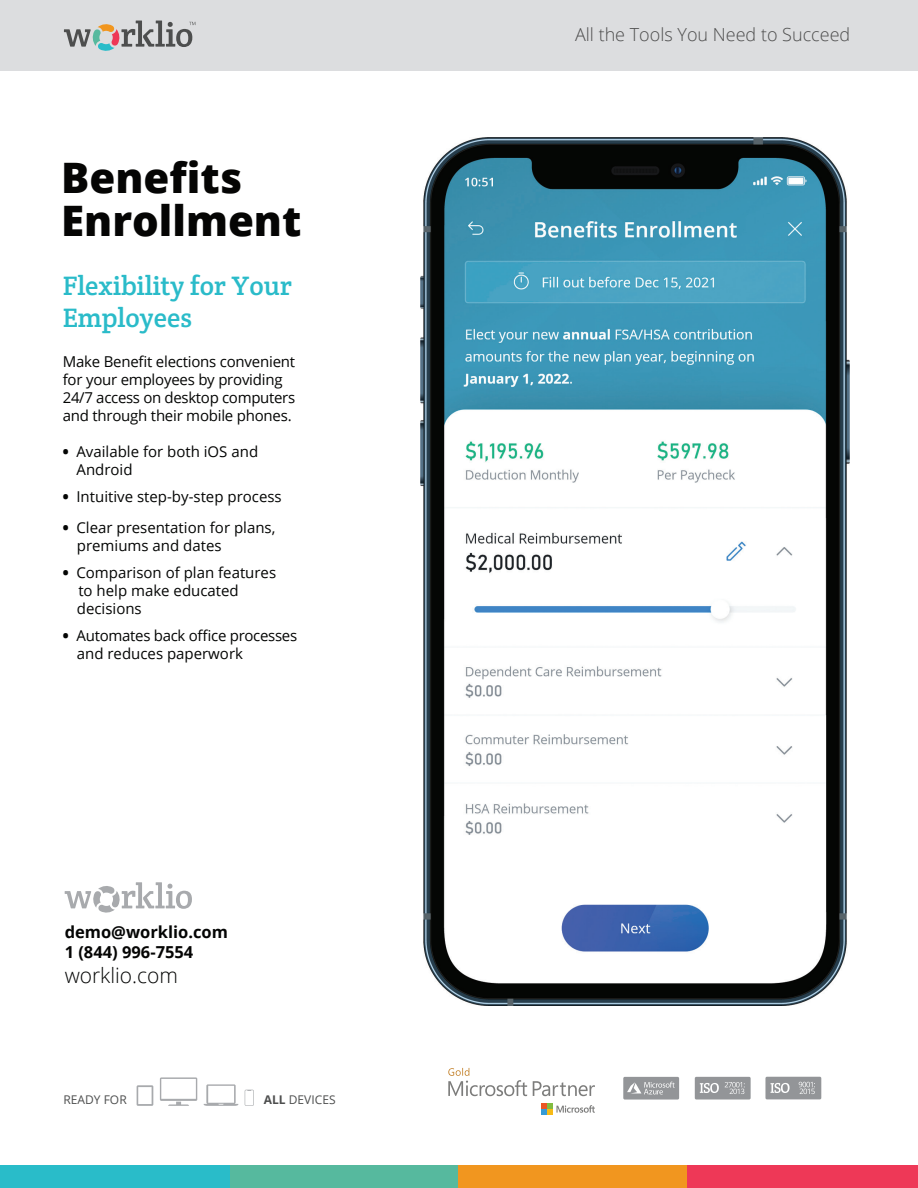
<style>
.page{position:relative;width:918px;height:1188px;background:#fff}
.page>*{position:absolute;margin:0;border:0;box-sizing:border-box;transform-origin:0 0}
.t1{font:800 42px/43.5px "Open Sans";color:#050504}
.t2{font:27px/32.4px "Crete Round";color:#2abbc9}
.t3{font:300 21px "Open Sans";color:#040504}
.t4{font:300 18px "Open Sans";color:#4d4d4d}
.t5{font:700 16.5px "Open Sans";color:#040504}
.t6{font:700 16.5px "Open Sans";color:#050504}
.t7{font:15px/18px "Open Sans";color:#040504}
.t8{font:15px/18px "Open Sans";letter-spacing:-.02em;color:#040504}
.t9{font:12px "Open Sans";color:#4d4e4e}
.s1{font-weight:800}
.s2{font-weight:700}
</style>
<div class="page">
<div style="left:0;top:0;width:918px;height:70px;background:#dcdddf"></div>
<svg style="left:64px;top:21px;width:131px;height:30px"></svg>
<svg style="left:65px;top:882px;width:127px;height:31px"></svg>
<img style="left:421px;top:138px;width:428px;height:868px">
<div style="left:0;top:1165px;width:230px;height:23px;background:#29bcc9"></div>
<div style="left:230px;top:1165px;width:229px;height:23px;background:#56b99e"></div>
<div style="left:459px;top:1165px;width:228px;height:23px;background:#f1961f"></div>
<div style="left:687px;top:1165px;width:231px;height:23px;background:#ee3857"></div>
<div style="left:765px;top:1077px;width:56px;height:22px;background:#939598;border-radius:2px"></div>
<svg style="left:771px;top:1082px;width:44px;height:12px"></svg>
<div style="left:695px;top:1077px;width:56px;height:23px;background:#939598;border-radius:2px"></div>
<svg style="left:700px;top:1082px;width:45px;height:12px"></svg>
<div style="left:623px;top:1077px;width:56px;height:23px;background:#939598;border-radius:2px"></div>
<svg style="left:627px;top:1082px;width:48px;height:13px"></svg>
<svg style="left:542px;top:1103px;width:53px;height:12px"></svg>
<svg style="left:448px;top:1068px;width:147px;height:28px"></svg>
<svg style="left:137px;top:1085px;width:16px;height:21px"></svg>
<svg style="left:204px;top:1084px;width:34px;height:22px"></svg>
<svg style="left:160px;top:1077px;width:37px;height:29px"></svg>
<svg style="left:245px;top:1090px;width:9px;height:16px"></svg>
<h1 class="t1" style="left:61px;top:154px;width:242px">Benefits<br>Enrollment</h1>
<h2 class="t2" style="left:63px;top:269px;width:231px">Flexibility for Your<br>Employees</h2>
<p class="t7" style="left:63px;top:352px;width:234px">Make Benefit elections convenient for your employees by providing 24/7 access on desktop computers and through their mobile phones.</p>
<p class="t7" style="left:77px;top:442px;width:183px;text-indent:-14px"><span class="s1">•</span> Available for both iOS and<br>Android</p>
<p class="t7" style="left:63px;top:487px;width:220px"><span class="s1">•</span> Intuitive step-by-step process</p>
<p class="t7" style="left:77px;top:518px;width:200px;text-indent:-14px"><span class="s1">•</span> Clear presentation for plans, premiums and dates</p>
<p class="t7" style="left:77px;top:563px;width:201px;text-indent:-14px"><span class="s1">•</span> Comparison of plan features to help make educated decisions</p>
<p class="t8" style="left:77px;top:626px;width:222px;text-indent:-14px"><span class="s1">•</span> Automates back office processes and reduces paperwork</p>
<p class="t5" style="left:65px;top:920px;width:165px">demo@worklio.com</p>
<p class="t6" style="left:65px;top:940px;width:130px">1 (844) 996-7554</p>
<h3 class="t3" style="left:65px;top:961px;width:115px">worklio.com</h3>
<p class="t9" style="left:64px;top:1091px;width:65px">READY FOR</p>
<p class="t9" style="left:264px;top:1091px;width:73px"><span class="s2">ALL</span> DEVICES</p>
<p class="t4" style="left:575px;top:22px;width:277px">All the Tools You Need to Succeed</p>
</div>
